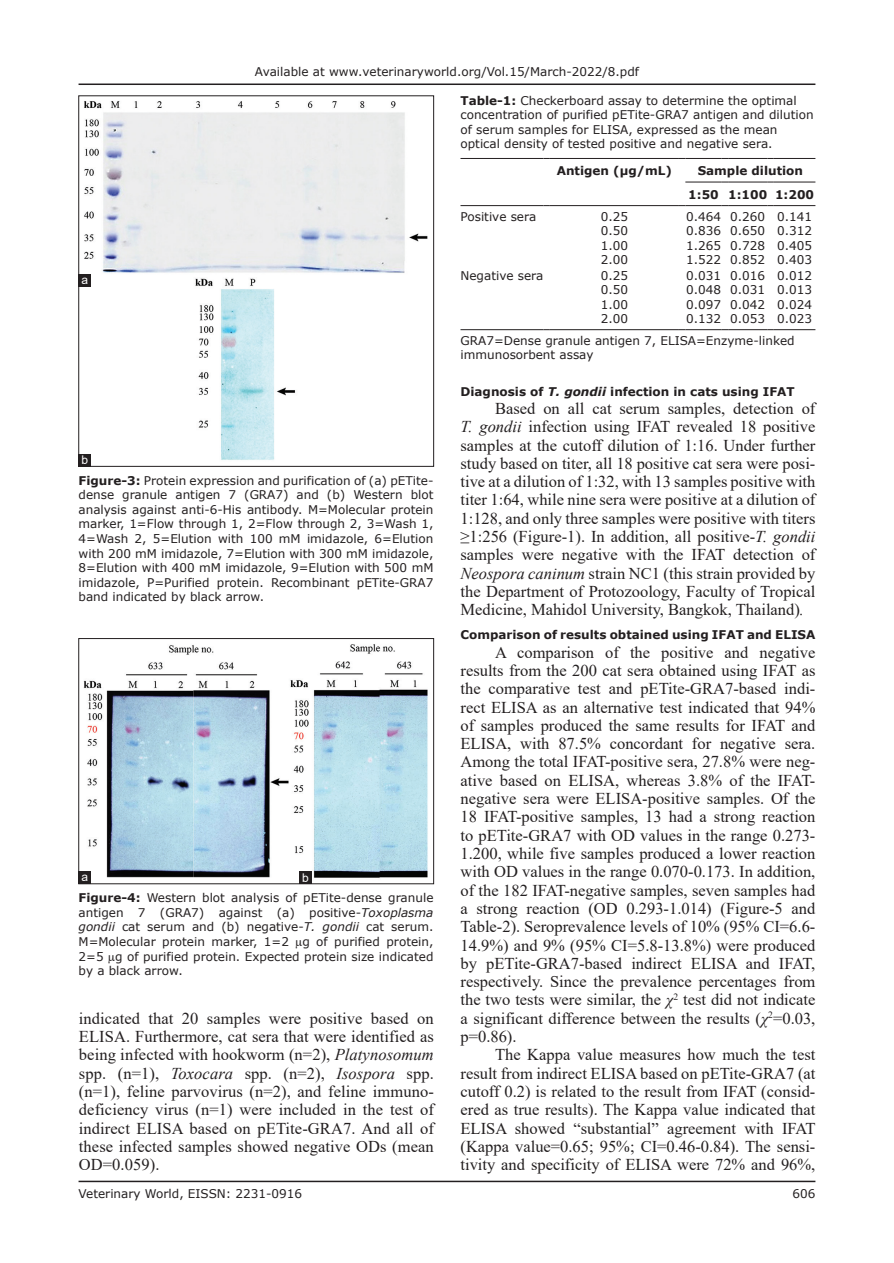
<style>
.page{position:relative;width:894px;height:1263px;background:#fff}
.page>*{position:absolute;margin:0;border:0;box-sizing:border-box;transform-origin:0 0}
.TX{font:16.5px/18.3px "Times New Roman";color:#231f20;text-align:justify}
.FGC{font:12px/14.5px "Verdana";color:#231f20;text-align:justify}
.TT{font:12px/14.5px "Verdana";color:#231f20}
.TCH{font:700 12px "Verdana";color:#231f20}
.TB{font:12px "Verdana";color:#231f20}
.TBL{font:12px "Verdana";color:#231f20}
.TFN{font:12px/14.5px "Verdana";color:#231f20}
.LABEL{font:12px "Arial";color:#fff}
.s1{font-weight:700}
.s2{font-style:italic}
</style>
<div class="page">
<hr style="left:78px;top:1180px;width:737px;height:2px;background:#231f20">
<hr style="left:78px;top:83px;width:737px;height:2px;background:#231f20">
<hr style="left:460px;top:329px;width:83px;height:1px;background:#231f20">
<hr style="left:549px;top:329px;width:129px;height:1px;background:#231f20">
<hr style="left:685px;top:329px;width:36px;height:1px;background:#231f20">
<hr style="left:727px;top:329px;width:40px;height:1px;background:#231f20">
<hr style="left:773px;top:329px;width:42px;height:1px;background:#231f20">
<hr style="left:460px;top:158px;width:83px;height:1px;background:#231f20">
<hr style="left:549px;top:158px;width:129px;height:1px;background:#231f20">
<hr style="left:685px;top:158px;width:36px;height:1px;background:#231f20">
<hr style="left:727px;top:158px;width:40px;height:1px;background:#231f20">
<hr style="left:773px;top:158px;width:42px;height:1px;background:#231f20">
<hr style="left:460px;top:205px;width:83px;height:1px;background:#231f20">
<hr style="left:549px;top:205px;width:129px;height:1px;background:#231f20">
<hr style="left:685px;top:205px;width:36px;height:1px;background:#231f20">
<hr style="left:727px;top:205px;width:40px;height:1px;background:#231f20">
<hr style="left:773px;top:205px;width:42px;height:1px;background:#231f20">
<hr style="left:685px;top:182px;width:36px;height:1px;background:#231f20">
<hr style="left:727px;top:182px;width:40px;height:1px;background:#231f20">
<hr style="left:773px;top:182px;width:42px;height:1px;background:#231f20">
<img style="left:83px;top:644px;width:345px;height:234px">
<div style="left:78px;top:638px;width:355px;height:246px;border:1px solid #231f20"></div>
<div style="left:299px;top:871px;width:13px;height:12px;background:#231f20"></div>
<div style="left:78px;top:871px;width:13px;height:13px;background:#231f20"></div>
<img style="left:84px;top:101px;width:344px;height:359px">
<div style="left:78px;top:274px;width:13px;height:13px;background:#231f20"></div>
<div style="left:78px;top:454px;width:13px;height:12px;background:#231f20"></div>
<p class="FGC" style="left:255px;top:64px;width:385px">Available at www.veterinaryworld.org/Vol.15/March-2022/8.pdf</p>
<p class="LABEL" style="left:82px;top:271px;width:8px">a</p>
<p class="LABEL" style="left:82px;top:452px;width:8px">b</p>
<p class="FGC" style="left:78px;top:473px;width:356px"><span class="s1">Figure-3:</span> Protein expression and purification of (a) pETite&shy;dense granule antigen 7 (GRA7) and (b) Western blot analysis against anti-6-His antibody. M=Molecular protein marker, 1=Flow through 1, 2=Flow through 2, 3=Wash 1, 4=Wash 2, 5=Elution with 100 mM imidazole, 6=Elution with 200 mM imidazole, 7=Elution with 300 mM imidazole, 8=Elution with 400 mM imidazole, 9=Elution with 500 mM imidazole, P=Purified protein. Recombinant pETite-GRA7 band indicated by black arrow.</p>
<p class="LABEL" style="left:82px;top:868px;width:8px">a</p>
<p class="LABEL" style="left:302px;top:869px;width:8px">b</p>
<p class="FGC" style="left:78px;top:890px;width:356px"><span class="s1">Figure-4:</span> Western blot analysis of pETite-dense granule antigen 7 (GRA7) against (a) positive-<span class="s2">Toxoplasma gondii</span> cat serum and (b) negative-<span class="s2">T. gondii</span> cat serum.<br>M=Molecular protein marker, 1=2 g of purified protein, 2=5 g of purified protein. Expected protein size indicated by a black arrow.</p>
<p class="TX" style="left:79px;top:1008px;width:356px">indicated that 20 samples were positive based on ELISA. Furthermore, cat sera that were identified as being infected with hookworm (n=2), <span class="s2">Platynosomum </span>spp. (n=1), <span class="s2">Toxocara</span> spp. (n=2), <span class="s2">Isospora</span> spp. (n=1), feline parvovirus (n=2), and feline immuno&shy;deficiency virus (n=1) were included in the test of indirect ELISA based on pETite-GRA7. And all of these infected samples showed negative ODs (mean OD=0.059).</p>
<p class="TT" style="left:460px;top:93px;width:354px"><span class="s1">Table-1:</span> Checkerboard assay to determine the optimal concentration of purified pETite‑GRA7 antigen and dilution of serum samples for ELISA, expressed as the mean optical density of tested positive and negative sera.</p>
<p class="TCH" style="left:556px;top:163px;width:117px">Antigen (µg/mL)</p>
<p class="TCH" style="left:697px;top:163px;width:107px">Sample dilution</p>
<p class="TCH" style="left:688px;top:186px;width:32px">1:50</p>
<p class="TCH" style="left:728px;top:186px;width:40px">1:100</p>
<p class="TCH" style="left:774px;top:186px;width:40px">1:200</p>
<p class="TB" style="left:460px;top:208px;width:77px">Positive sera</p>
<p class="TB" style="left:600px;top:208px;width:29px">0.25</p>
<p class="TB" style="left:600px;top:223px;width:29px">0.50</p>
<p class="TB" style="left:600px;top:237px;width:29px">1.00</p>
<p class="TB" style="left:600px;top:252px;width:29px">2.00</p>
<p class="TB" style="left:685px;top:208px;width:36px">0.464</p>
<p class="TB" style="left:685px;top:223px;width:36px">0.836</p>
<p class="TB" style="left:685px;top:237px;width:36px">1.265</p>
<p class="TB" style="left:685px;top:252px;width:36px">1.522</p>
<p class="TB" style="left:730px;top:208px;width:36px">0.260</p>
<p class="TB" style="left:730px;top:223px;width:36px">0.650</p>
<p class="TB" style="left:730px;top:237px;width:36px">0.728</p>
<p class="TB" style="left:730px;top:252px;width:36px">0.852</p>
<p class="TB" style="left:776px;top:208px;width:36px">0.141</p>
<p class="TB" style="left:776px;top:223px;width:36px">0.312</p>
<p class="TB" style="left:776px;top:237px;width:36px">0.405</p>
<p class="TB" style="left:776px;top:252px;width:36px">0.403</p>
<p class="TBL" style="left:776px;top:267px;width:36px">0.012</p>
<p class="TBL" style="left:776px;top:281px;width:36px">0.013</p>
<p class="TBL" style="left:776px;top:296px;width:36px">0.024</p>
<p class="TBL" style="left:776px;top:311px;width:36px">0.023</p>
<p class="TFN" style="left:460px;top:333px;width:335px">GRA7=Dense granule antigen 7, ELISA=Enzyme‑linked immunosorbent assay</p>
<p class="TBL" style="left:460px;top:267px;width:84px">Negative sera</p>
<p class="TBL" style="left:600px;top:267px;width:29px">0.25</p>
<p class="TBL" style="left:600px;top:281px;width:29px">0.50</p>
<p class="TBL" style="left:600px;top:296px;width:29px">1.00</p>
<p class="TBL" style="left:600px;top:311px;width:29px">2.00</p>
<p class="TBL" style="left:685px;top:267px;width:36px">0.031</p>
<p class="TBL" style="left:685px;top:281px;width:36px">0.048</p>
<p class="TBL" style="left:685px;top:296px;width:36px">0.097</p>
<p class="TBL" style="left:685px;top:311px;width:36px">0.132</p>
<p class="TBL" style="left:730px;top:267px;width:36px">0.016</p>
<p class="TBL" style="left:730px;top:281px;width:36px">0.031</p>
<p class="TBL" style="left:730px;top:296px;width:36px">0.042</p>
<p class="TBL" style="left:730px;top:311px;width:36px">0.053</p>
<h2 class="TCH" style="left:460px;top:383px;width:335px">Diagnosis of <span class="s2">T. gondii</span> infection in cats using IFAT</h2>
<p class="TX" style="left:460px;top:399px;width:356px;text-indent:34px">Based on all cat serum samples, detection of <span class="s2">T. gondii</span> infection using IFAT revealed 18 positive samples at the cutoff dilution of 1:16. Under further study based on titer, all 18 positive cat sera were posi&shy;tive at a dilution of 1:32, with 13 samples positive with titer 1:64, while nine sera were positive at a dilution of 1:128, and only three samples were positive with titers ≥1:256 (Figure-1). In addition, all positive-<span class="s2">T. gondii </span>samples were negative with the IFAT detection of <span class="s2">Neospora caninum</span> strain NC1 (this strain provided by the Department of Protozoology, Faculty of Tropical Medicine, Mahidol University, Bangkok, Thailand)<span class="s2">.</span></p>
<h2 class="TCH" style="left:460px;top:626px;width:356px">Comparison of results obtained using IFAT and ELISA</h2>
<p class="TX" style="left:460px;top:642px;width:356px;text-indent:34px">A comparison of the positive and negative results from the 200 cat sera obtained using IFAT as the comparative test and pETite-GRA7-based indi&shy;rect ELISA as an alternative test indicated that 94% of samples produced the same results for IFAT and ELISA, with 87.5% concordant for negative sera.<br>Among the total IFAT-positive sera, 27.8% were neg&shy;ative based on ELISA, whereas 3.8% of the IFAT&shy;negative sera were ELISA-positive samples. Of the 18 IFAT-positive samples, 13 had a strong reaction to pETite-GRA7 with OD values in the range 0.273- 1.200, while five samples produced a lower reaction with OD values in the range 0.070-0.173. In addition, of the 182 IFAT-negative samples, seven samples had a strong reaction (OD 0.293-1.014) (Figure-5 and Table-2). Seroprevalence levels of 10% (95% CI=6.6- 14.9%) and 9% (95% CI=5.8-13.8%) were produced by pETite-GRA7-based indirect ELISA and IFAT, respectively. Since the prevalence percentages from the two tests were similar, the <span class="s2">χ</span><sup>2</sup> test did not indicate a significant difference between the results (<span class="s2">χ</span><sup>2</sup>=0.03, p=0.86).</p>
<p class="TX" style="left:460px;top:1045px;width:356px;text-indent:34px">The Kappa value measures how much the test result from indirect ELISA based on pETite-GRA7 (at cutoff 0.2) is related to the result from IFAT (consid&shy;ered as true results). The Kappa value indicated that ELISA showed “substantial” agreement with IFAT (Kappa value=0.65; 95%; CI=0.46-0.84). The sensi&shy;tivity and specificity of ELISA were 72% and 96%,</p>
<p class="FGC" style="left:78px;top:1186px;width:225px">Veterinary World, EISSN: 2231-0916</p>
<p class="FGC" style="left:792px;top:1186px;width:24px">606</p>
</div>
